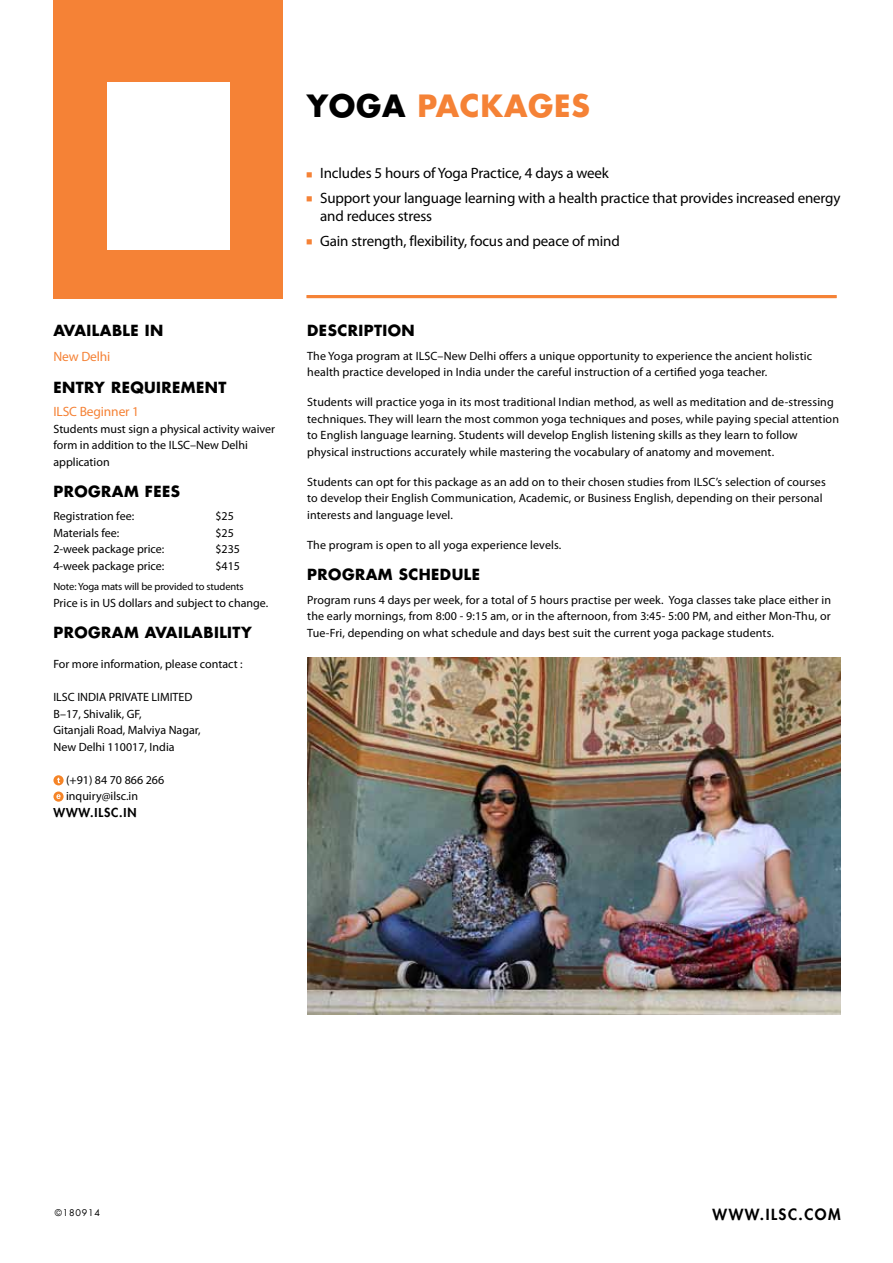
<style>
.page{position:relative;width:893px;height:1263px;background:#fff}
.page>*{position:absolute;margin:0;border:0;box-sizing:border-box;transform-origin:0 0}
.t1{font:700 30px "Futura LT";letter-spacing:.025em;color:#f58236}
.t2{font:15px/24.8px "Myriad Pro";letter-spacing:-.01em;color:#000}
.t3{font:700 15px "Futura LT";letter-spacing:.03em;color:#000}
.t4{font:800 15px "Futura LT";letter-spacing:.1em;color:#000}
.t5{font:13.5px "Myriad Pro";letter-spacing:-.01em;color:#f58236}
.t6{font:12px/16.5px "Myriad Pro";letter-spacing:.01em;color:#000}
.t7{font:800 12px "Futura LT";letter-spacing:.07em;color:#000}
.t8{font:10.5px "Myriad Pro";letter-spacing:-.01em;color:#000}
.t9{font:9px "Futura LT";letter-spacing:.09em;color:#000}
.s1{color:#000}
</style>
<div class="page">
<svg style="left:53px;top:0;width:230px;height:298px;fill:#f58236"></svg>
<hr style="left:307px;top:295px;width:529px;height:3px;background:#f58236">
<div style="left:53px;top:775px;width:11px;height:10px;background:#f58427;border-radius:50%"></div>
<svg style="left:57px;top:777px;width:3px;height:6px"></svg>
<svg style="left:53px;top:791px;width:11px;height:11px"></svg>
<svg style="left:56px;top:794px;width:5px;height:5px"></svg>
<img style="left:307px;top:657px;width:534px;height:357px">
<h1 class="t1" style="left:307px;top:86px;width:285px"><span class="s1">YOGA</span> PACKAGES</h1>
<p class="t3" style="left:53px;top:321px;width:111px">AVAILABLE IN</p>
<p class="t5" style="left:53px;top:348px;width:59px">New Delhi</p>
<p class="t3" style="left:53px;top:377px;width:175px">ENTRY REQUIREMENT</p>
<p class="t5" style="left:53px;top:403px;width:87px">ILSC Beginner 1</p>
<p class="t6" style="left:53px;top:420px;width:223px">Students must sign a physical activity waiver form in addition to the ILSC–New Delhi application</p>
<p class="t3" style="left:53px;top:481px;width:128px">PROGRAM FEES</p>
<p class="t6" style="left:53px;top:508px;width:82px">Registration fee:</p>
<p class="t6" style="left:215px;top:508px;width:20px">$25</p>
<p class="t6" style="left:53px;top:524px;width:67px">Materials fee:</p>
<p class="t6" style="left:215px;top:524px;width:20px">$25</p>
<p class="t6" style="left:53px;top:541px;width:112px">2-week package price:</p>
<p class="t6" style="left:215px;top:541px;width:26px">$235</p>
<p class="t6" style="left:53px;top:557px;width:112px">4-week package price:</p>
<p class="t6" style="left:215px;top:557px;width:26px">$415</p>
<p class="t8" style="left:53px;top:580px;width:192px">Note: Yoga mats will be provided to students</p>
<p class="t6" style="left:53px;top:594px;width:216px">Price is in US dollars and subject to change.</p>
<p class="t3" style="left:53px;top:622px;width:14px">PROGRAM</p>
<p class="t3" style="left:145px;top:622px;width:10px">AVAILABILIT</p>
<p class="t3" style="left:241px;top:622px;width:12px">Y</p>
<p class="t6" style="left:53px;top:655px;width:191px">For more information, please contact :</p>
<p class="t6" style="left:53px;top:688px;width:149px">ILSC INDIA PRIVATE LIMITED<br>B–17, Shivalik, GF,<br>Gitanjali Road, Malviya Nagar,<br>New Delhi 110017, India</p>
<p class="t6" style="left:66px;top:771px;width:100px">(+91) 84 70 866 266 inquiry@ilsc.in</p>
<p class="t7" style="left:53px;top:804px;width:85px">WWW.ILSC.IN</p>
<p class="t2" style="left:320px;top:160px;width:522px">Includes 5 hours of Yoga Practice, 4 days a week<br>Support your language learning with a health practice that provides increased energy</p>
<p class="t2" style="left:320px;top:203px;width:301px">and reduces stress<br>Gain strength, flexibility, focus and peace of mind</p>
<p class="t3" style="left:307px;top:321px;width:109px">DESCRIPTION</p>
<p class="t6" style="left:307px;top:347px;width:506px">The Yoga program at ILSC–New Delhi offers a unique opportunity to experience the ancient holistic health practice developed in India under the careful instruction of a certified yoga teacher.</p>
<p class="t6" style="left:307px;top:394px;width:533px">Students will practice yoga in its most traditional Indian method, as well as meditation and de-stressing techniques. They will learn the most common yoga techniques and poses, while paying special attention to English language learning. Students will develop English listening skills as they learn to follow physical instructions accurately while mastering the vocabulary of anatomy and movement.</p>
<p class="t6" style="left:307px;top:473px;width:520px">Students can opt for this package as an add on to their chosen studies from ILSC’s selection of courses to develop their English Communication, Academic, or Business English, depending on their personal interests and language level.</p>
<p class="t6" style="left:307px;top:536px;width:256px">The program is open to all yoga experience levels.</p>
<p class="t3" style="left:307px;top:565px;width:174px">PROGRAM SCHEDULE</p>
<p class="t6" style="left:307px;top:591px;width:525px;text-align:justify">Program runs 4 days per week, for a total of 5 hours practise per week. Yoga classes take place either in the early mornings, from 8:00 - 9:15 am, or in the afternoon, from 3:45- 5:00 PM, and either Mon-Thu, or Tue-Fri, depending on what schedule and days best suit the current yoga package students.</p>
<p class="t9" style="left:55px;top:1207px;width:47px">©180914</p>
<p class="t4" style="left:713px;top:1204px;width:129px">WWW.ILSC.COM</p>
</div>
